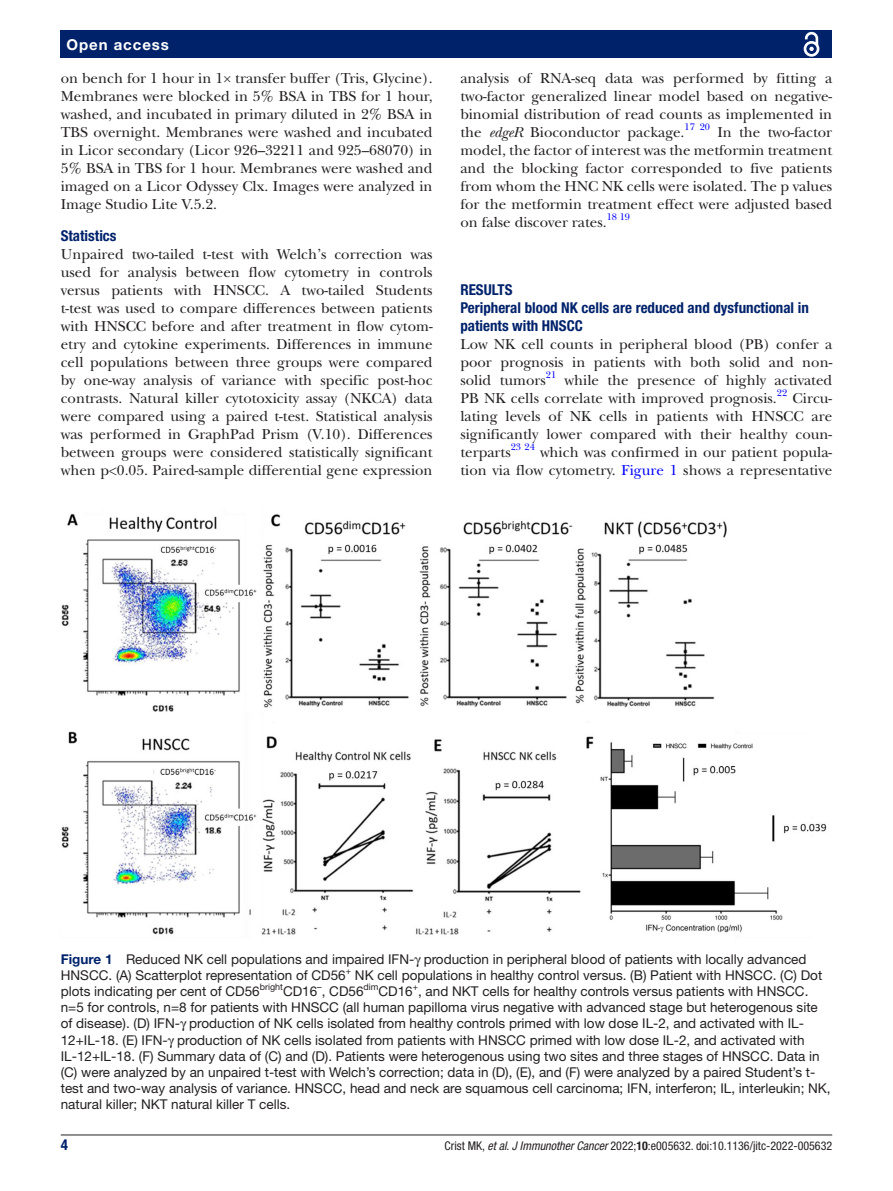
<style>
.page{position:relative;width:893px;height:1191px;background:#fff}
.page>*{position:absolute;margin:0;border:0;box-sizing:border-box;transform-origin:0 0}
.t1{font:15px/18px "New Baskerville";color:#231f20;text-align:justify}
.t2{font:700 condensed 15px/18px "Helvetica Neue LT Std";color:#00226b}
.t3{font:700 15px "Helvetica Neue LT Std";letter-spacing:.065em;color:#fff}
.t4{font:13.5px/16.2px "Helvetica Neue LT Std";color:#231f20}
.t5{font:condensed 12px "Helvetica Neue LT Std";color:#231f20}
.t6{font:9.9px "New Baskerville";color:#00f}
.t7{font:9px "Helvetica Neue LT Std";color:#231f20}
.s1{font-style:italic}
.s2{color:#00f}
.s3{font-weight:700;color:#00226b}
.s4{font-weight:700}
</style>
<div class="page">
<hr style="left:61px;top:1134px;width:771px;height:1px;background:#231f20">
<div style="left:61px;top:31px;width:771px;height:27px;background:#00226b"></div>
<svg style="left:803px;top:31px;width:17px;height:26px"></svg>
<img style="left:61px;top:513px;width:766px;height:422px">
<p class="t3" style="left:66px;top:35px;width:104px">Open access</p>
<p class="t1" style="left:61px;top:69px;width:373px">on bench for 1 hour in 1× transfer buffer (Tris, Glycine).<br>Membranes were blocked in 5% BSA in TBS for 1 hour, washed, and incubated in primary diluted in 2% BSA in TBS overnight. Membranes were washed and incubated in Licor secondary (Licor 926–32211 and 925–68070) in 5% BSA in TBS for 1 hour. Membranes were washed and imaged on a Licor Odyssey Clx. Images were analyzed in Image Studio Lite V.5.2.</p>
<p class="t2" style="left:61px;top:226px;width:57px">Statistics</p>
<p class="t1" style="left:61px;top:245px;width:373px">Unpaired two-tailed t-test with Welch’s correction was used for analysis between flow cytometry in controls versus patients with HNSCC. A two-tailed Students t-test was used to compare differences between patients with HNSCC before and after treatment in flow cytom&shy;etry and cytokine experiments. Differences in immune cell populations between three groups were compared by one-way analysis of variance with specific post-hoc contrasts. Natural killer cytotoxicity assay (NKCA) data were compared using a paired t-test. Statistical analysis was performed in GraphPad Prism (V.10). Differences between groups were considered statistically significant when p&lt;0.05. Paired-sample differential gene expression</p>
<p class="t1" style="left:460px;top:69px;width:373px">analysis of RNA-seq data was performed by fitting a two-factor generalized linear model based on negative&shy;binomial distribution of read counts as implemented in the <span class="s1">edgeR</span> Bioconductor package.</p>
<p class="t6" style="left:684px;top:121px;width:27px">17 20</p>
<p class="t1" style="left:460px;top:123px;width:373px;text-indent:257px">In the two-factor model, the factor of interest was the metformin treatment and the blocking factor corresponded to five patients from whom the HNC NK cells were isolated. The p values for the metformin treatment effect were adjusted based on false discover rates.</p>
<p class="t6" style="left:607px;top:211px;width:25px">18 19</p>
<p class="t2" style="left:460px;top:280px;width:350px">RESULTS<br>Peripheral blood NK cells are reduced and dysfunctional in patients with HNSCC</p>
<p class="t1" style="left:460px;top:335px;width:373px">Low NK cell counts in peripheral blood (PB) confer a poor prognosis in patients with both solid and non&shy;solid tumors</p>
<p class="t6" style="left:546px;top:369px;width:12px">21</p>
<p class="t1" style="left:460px;top:371px;width:373px;text-indent:104px">while the presence of highly activated<br>PB NK cells correlate with improved prognosis.</p>
<p class="t6" style="left:777px;top:387px;width:12px">22</p>
<p class="t1" style="left:460px;top:389px;width:373px;text-indent:332px">Circu&shy;lating levels of NK cells in patients with HNSCC are significantly lower compared with their healthy coun&shy;terparts<sup>23</sup> <sup>24</sup> which was confirmed in our patient popula&shy;tion via flow cytometry. <span class="s2">Figure 1</span> shows a representative</p>
<p class="t4" style="left:61px;top:950px;width:747px"><span class="s3">Figure 1</span> Reduced NK cell populations and impaired IFN- production in peripheral blood of patients with locally advanced<br>HNSCC. (A) Scatterplot representation of CD56</p>
<p class="t7" style="left:346px;top:965px;width:7px">+</p>
<p class="t4" style="left:355px;top:966px;width:469px">NK cell populations in healthy control versus. (B) Patient with HNSCC. (C) Dot</p>
<p class="t4" style="left:61px;top:982px;width:201px">plots indicating per cent of CD56</p>
<p class="t7" style="left:260px;top:981px;width:25px">bright</p>
<p class="t4" style="left:283px;top:982px;width:82px">CD16 , CD56</p>
<p class="t7" style="left:317px;top:981px;width:6px">–</p>
<p class="t7" style="left:364px;top:981px;width:16px">dim</p>
<p class="t4" style="left:378px;top:982px;width:431px">CD16 , and NKT cells for healthy controls versus patients with HNSCC.</p>
<p class="t7" style="left:413px;top:981px;width:7px">+</p>
<p class="t4" style="left:61px;top:999px;width:771px">n=5 for controls, n=8 for patients with HNSCC (all human papilloma virus negative with advanced stage but heterogenous site of disease). (D) IFN- production of NK cells isolated from healthy controls primed with low dose IL-2, and activated with IL-12+IL-18. (E) IFN- production of NK cells isolated from patients with HNSCC primed with low dose IL-2, and activated with IL-12+IL-18. (F) Summary data of (C) and (D). Patients were heterogenous using two sites and three stages of HNSCC. Data in (C) were analyzed by an unpaired t-test with Welch’s correction; data in (D), (E), and (F) were analyzed by a paired Student’s t&shy;test and two-way analysis of variance. HNSCC, head and neck are squamous cell carcinoma; IFN, interferon; IL, interleukin; NK, natural killer; NKT natural killer T cells.</p>
<p class="t2" style="left:61px;top:1135px;width:9px">4</p>
<p class="t5" style="left:445px;top:1138px;width:389px">Crist MK, <span class="s1">et al</span>. <span class="s1">J Immunother Cancer</span> 2022;<span class="s4">10</span>:e005632. doi:10.1136/jitc-2022-005632</p>
</div>
